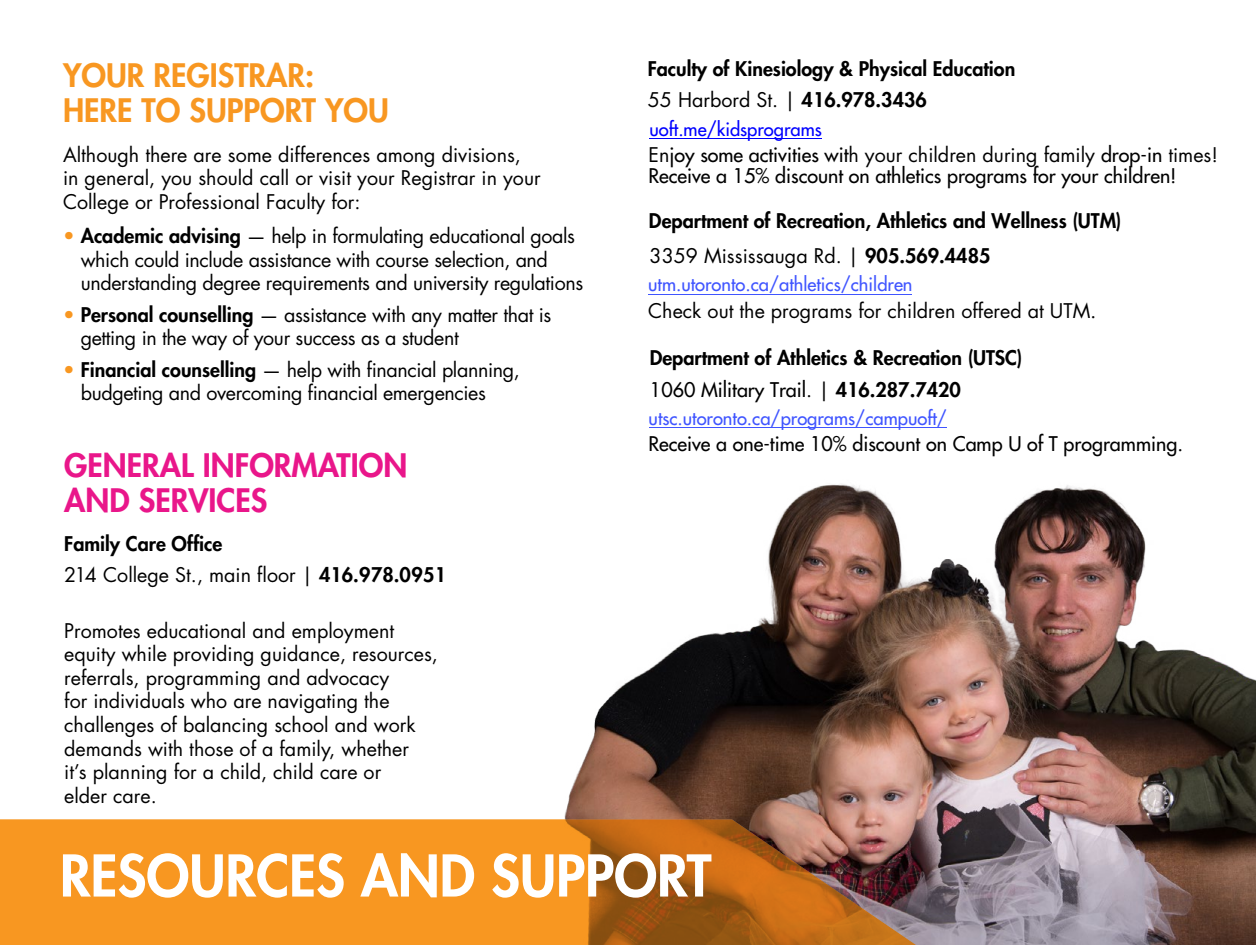
<style>
.page{position:relative;width:1260px;height:945px;background:#fff}
.page>*{position:absolute;margin:0;border:0;box-sizing:border-box;transform-origin:0 0}
.t1{font:800 56px "Futura Std";color:#fff}
.t2{font:800 31.5px/35px "Futura Std";color:#f89721}
.t3{font:800 31.5px "Futura Std";color:#e9168a}
.t4{font:19.6px/23.6px "Futura Std";color:#000}
.t5{font:19.6px/23.6px "Futura Std";letter-spacing:-.02em;color:#000}
.t6{font:800 19.6px/31.5px "Futura Std";color:#000}
.t7{font:500 19.6px "Futura Std";color:#000}
.t8{font:500 18.38px "Futura Std";color:#4055ff}
.t9{font:500 18.38px "Futura Std";color:#00f}
.s1{color:#f89721}
.s2{font-weight:800}
.s3{font-weight:400}
.s4{font-weight:500}
</style>
<div class="page">
<hr style="left:649px;top:294px;width:263px;height:1px;background:#4055ff">
<hr style="left:649px;top:427px;width:297px;height:1px;background:#4055ff">
<img style="left:564px;top:484px;width:692px;height:461px">
<svg style="left:0;top:819px;width:1000px;height:126px;background:#d1812a"></svg>
<hr style="left:650px;top:138px;width:172px;height:1px;background:#00f">
<p class="t2" style="left:63px;top:58px;width:328px">YOUR REGISTRAR:<br>HERE TO SUPPORT YOU</p>
<p class="t4" style="left:63px;top:143px;width:479px">Although there are some differences among divisions, in general, you should call or visit your Registrar in your<br>College or Professional Faculty for:</p>
<p class="t5" style="left:81px;top:224px;width:504px;text-indent:-18px"><span class="s1">•</span> <span class="s2">Academic advising</span> — help in formulating educational goals which could include assistance with course selection, and understanding degree requirements and university regulations</p>
<p class="t5" style="left:81px;top:303px;width:472px;text-indent:-18px"><span class="s1">•</span> <span class="s2">Personal counselling</span> — assistance with any matter that is getting in the way of your success as a student</p>
<p class="t5" style="left:81px;top:358px;width:441px;text-indent:-18px"><span class="s1">•</span> <span class="s2">Financial counselling</span> — help with financial planning, budgeting and overcoming financial emergencies</p>
<p class="t3" style="left:64px;top:445px;width:345px">GENERAL INFORMATION</p>
<p class="t3" style="left:64px;top:480px;width:205px">AND SERVICES</p>
<p class="t6" style="left:64px;top:528px;width:384px">Family Care Office<br><span class="s3">214 College St., main floor |</span> 416.978.0951</p>
<p class="t4" style="left:64px;top:619px;width:375px">Promotes educational and employment equity while providing guidance, resources, referrals, programming and advocacy<br>for individuals who are navigating the challenges of balancing school and work demands with those of a family, whether<br>it’s planning for a child, child care or<br>elder care.</p>
<p class="t6" style="left:648px;top:53px;width:369px">Faculty of Kinesiology &amp; Physical Education</p>
<p class="t4" style="left:648px;top:89px;width:281px">55 Harbord St. | <span class="s2">416.978.3436</span></p>
<p class="t4" style="left:649px;top:143px;width:571px">En<span class="s4">joy some activities wit</span>h your children during family <span class="s4">drop-in</span> times!</p>
<p class="t7" style="left:649px;top:164px;width:530px">Receive a 15% discount on athletics programs for your children!</p>
<p class="t6" style="left:649px;top:205px;width:474px">Department of Recreation, Athletics and Wellness (UTM)</p>
<p class="t4" style="left:650px;top:245px;width:342px">3359 Mississauga Rd. | <span class="s2">905.569.4485</span></p>
<p class="t8" style="left:648px;top:273px;width:266px">utm.utoronto.ca/athletics/children</p>
<p class="t4" style="left:648px;top:299px;width:449px">Check out the programs for children offered at UTM<span class="s4">.</span></p>
<p class="t6" style="left:650px;top:342px;width:374px">Department of Athletics &amp; Recreation (UTSC)</p>
<p class="t7" style="left:650px;top:378px;width:312px">1060 Military Trail<span class="s3">. |</span> <span class="s2">416.287.7420</span></p>
<p class="t8" style="left:649px;top:407px;width:300px">utsc.utoronto.ca/programs/campuoft/</p>
<p class="t7" style="left:649px;top:432px;width:536px">Receive a one-time 10% discount on Camp U of T programming.</p>
<p class="t9" style="left:650px;top:117px;width:174px">uoft.me/kidsprograms</p>
<p class="t1" style="left:60px;top:840px;width:653px">RESOURCES AND SUPPORT</p>
</div>
